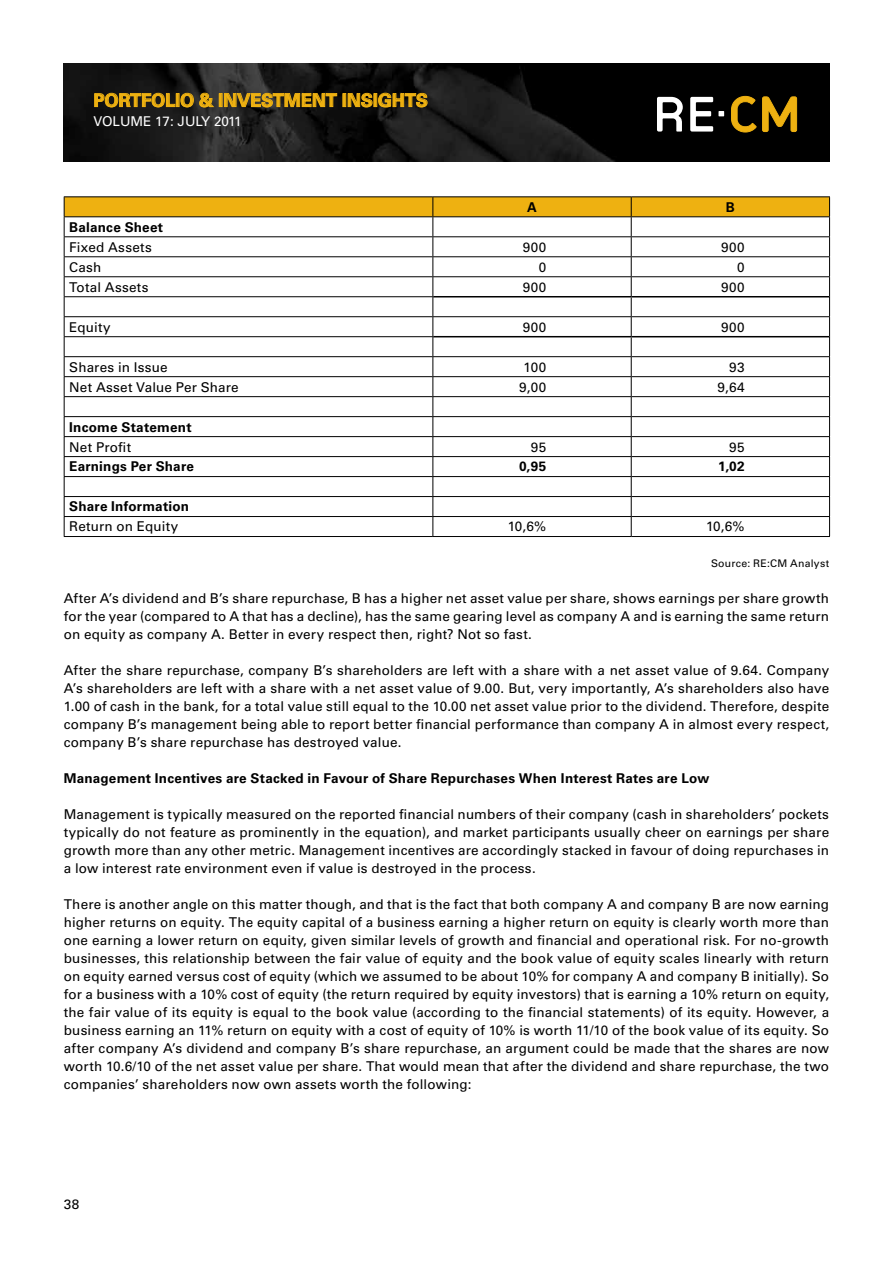
<style>
.page{position:relative;width:893px;height:1263px;background:#fff}
.page>*{position:absolute;margin:0;border:0;box-sizing:border-box;transform-origin:0 0}
.t1{font:700 18px "Univers LT Std";color:#eeb111}
.t2{font:13.5px/18px "Univers LT Std";letter-spacing:.015em;color:#000;text-align:justify}
.t3{font:700 13.5px "Univers LT Std";letter-spacing:.015em;color:#000}
.t4{font:13.5px "Univers LT Std";color:#fff}
.t5{font:10.5px "Univers LT Std";letter-spacing:.025em;color:#000}
</style>
<div class="page">
<img style="left:64px;top:64px;width:765px;height:98px">
<svg style="left:762px;top:96px;width:35px;height:36px"></svg>
<svg style="left:731px;top:96px;width:25px;height:36px"></svg>
<svg style="left:657px;top:97px;width:26px;height:35px"></svg>
<svg style="left:690px;top:97px;width:34px;height:35px"></svg>
<svg style="left:94px;top:92px;width:121px;height:16px;background:#5a4716"></svg>
<div style="left:219px;top:93px;width:3px;height:14px;border:1px solid #eeb111"></div>
<svg style="left:224px;top:90px;width:113px;height:18px;background:#5f4c1a"></svg>
<div style="left:343px;top:93px;width:3px;height:14px;border:1px solid #eeb111"></div>
<svg style="left:347px;top:92px;width:81px;height:16px"></svg>
<hr style="left:64px;top:196px;width:369px;height:1px;background:#000">
<hr style="left:433px;top:196px;width:198px;height:1px;background:#000">
<hr style="left:631px;top:196px;width:199px;height:1px;background:#000">
<svg style="left:64px;top:197px;width:766px;height:339px"></svg>
<hr style="left:64px;top:536px;width:369px;height:1px;background:#000">
<hr style="left:433px;top:536px;width:198px;height:1px;background:#000">
<hr style="left:631px;top:536px;width:199px;height:1px;background:#000">
<hr style="left:433px;top:296px;width:198px;height:1px;background:#000">
<hr style="left:631px;top:296px;width:198px;height:1px;background:#000">
<hr style="left:433px;top:336px;width:198px;height:1px;background:#000">
<hr style="left:631px;top:336px;width:198px;height:1px;background:#000">
<h1 class="t1" style="left:94px;top:90px;width:336px">POrtfolio &amp; Investment insights</h1>
<p class="t4" style="left:94px;top:113px;width:149px">volume 17: JULY 2011</p>
<p class="t3" style="left:527px;top:199px;width:11px">A</p>
<p class="t3" style="left:726px;top:199px;width:11px">B</p>
<p class="t3" style="left:69px;top:219px;width:95px">Balance Sheet</p>
<p class="t2" style="left:69px;top:238px;width:84px">Fixed Assets</p>
<p class="t2" style="left:523px;top:238px;width:25px">900</p>
<p class="t2" style="left:721px;top:238px;width:25px">900</p>
<p class="t2" style="left:69px;top:258px;width:34px">Cash</p>
<p class="t2" style="left:539px;top:258px;width:9px">0</p>
<p class="t2" style="left:737px;top:258px;width:9px">0</p>
<p class="t2" style="left:69px;top:278px;width:81px">Total Assets</p>
<p class="t2" style="left:523px;top:278px;width:25px">900</p>
<p class="t2" style="left:721px;top:278px;width:25px">900</p>
<p class="t2" style="left:69px;top:318px;width:43px">Equity</p>
<p class="t2" style="left:523px;top:318px;width:25px">900</p>
<p class="t2" style="left:721px;top:318px;width:25px">900</p>
<p class="t2" style="left:69px;top:358px;width:100px">Shares in Issue</p>
<p class="t2" style="left:524px;top:358px;width:24px">100</p>
<p class="t2" style="left:729px;top:358px;width:17px">93</p>
<p class="t2" style="left:69px;top:378px;width:171px">Net Asset Value Per Share</p>
<p class="t2" style="left:519px;top:378px;width:28px">9,00</p>
<p class="t2" style="left:717px;top:378px;width:28px">9,64</p>
<p class="t3" style="left:69px;top:419px;width:124px">Income Statement</p>
<p class="t2" style="left:69px;top:438px;width:63px">Net Profit</p>
<p class="t2" style="left:531px;top:438px;width:17px">95</p>
<p class="t2" style="left:729px;top:438px;width:17px">95</p>
<p class="t3" style="left:69px;top:459px;width:126px">Earnings Per Share</p>
<p class="t3" style="left:519px;top:459px;width:29px">0,95</p>
<p class="t3" style="left:718px;top:459px;width:28px">1,02</p>
<p class="t3" style="left:69px;top:499px;width:121px">Share Information</p>
<p class="t2" style="left:69px;top:518px;width:111px">Return on Equity</p>
<p class="t2" style="left:508px;top:518px;width:40px">10,6%</p>
<p class="t2" style="left:706px;top:518px;width:40px">10,6%</p>
<p class="t5" style="left:711px;top:557px;width:120px">Source: RE:CM Analyst</p>
<p class="t2" style="left:64px;top:589px;width:767px">After A’s dividend and B’s share repurchase, B has a higher net asset value per share, shows earnings per share growth for the year (compared to A that has a decline), has the same gearing level as company A and is earning the same return on equity as company A. Better in every respect then, right? Not so fast.</p>
<p class="t2" style="left:64px;top:661px;width:767px">After the share repurchase, company B’s shareholders are left with a share with a net asset value of 9.64. Company A’s shareholders are left with a share with a net asset value of 9.00. But, very importantly, A’s shareholders also have 1.00 of cash in the bank, for a total value still equal to the 10.00 net asset value prior to the dividend. Therefore, despite company B’s management being able to report better financial performance than company A in almost every respect, company B’s share repurchase has destroyed value.</p>
<p class="t3" style="left:64px;top:770px;width:647px">Management Incentives are Stacked in Favour of Share Repurchases When Interest Rates are Low</p>
<p class="t2" style="left:64px;top:805px;width:767px">Management is typically measured on the reported financial numbers of their company (cash in shareholders’ pockets typically do not feature as prominently in the equation), and market participants usually cheer on earnings per share growth more than any other metric. Management incentives are accordingly stacked in favour of doing repurchases in a low interest rate environment even if value is destroyed in the process.</p>
<p class="t2" style="left:64px;top:895px;width:767px">There is another angle on this matter though, and that is the fact that both company A and company B are now earning higher returns on equity. The equity capital of a business earning a higher return on equity is clearly worth more than one earning a lower return on equity, given similar levels of growth and financial and operational risk. For no-growth businesses, this relationship between the fair value of equity and the book value of equity scales linearly with return on equity earned versus cost of equity (which we assumed to be about 10% for company A and company B initially). So for a business with a 10% cost of equity (the return required by equity investors) that is earning a 10% return on equity, the fair value of its equity is equal to the book value (according to the financial statements) of its equity. H owever, a business earning an 11% return on equity with a cost of equity of 10% is worth 11/10 of the book value of its equity. So after company A’s dividend and company B’s share repurchase, an argument could be made that the shares are now worth 10.6/10 of the net asset value per share. That would mean that after the dividend and share repurchase, the two companies’ shareholders now own assets worth the following:</p>
<p class="t2" style="left:64px;top:1195px;width:17px">38</p>
</div>
